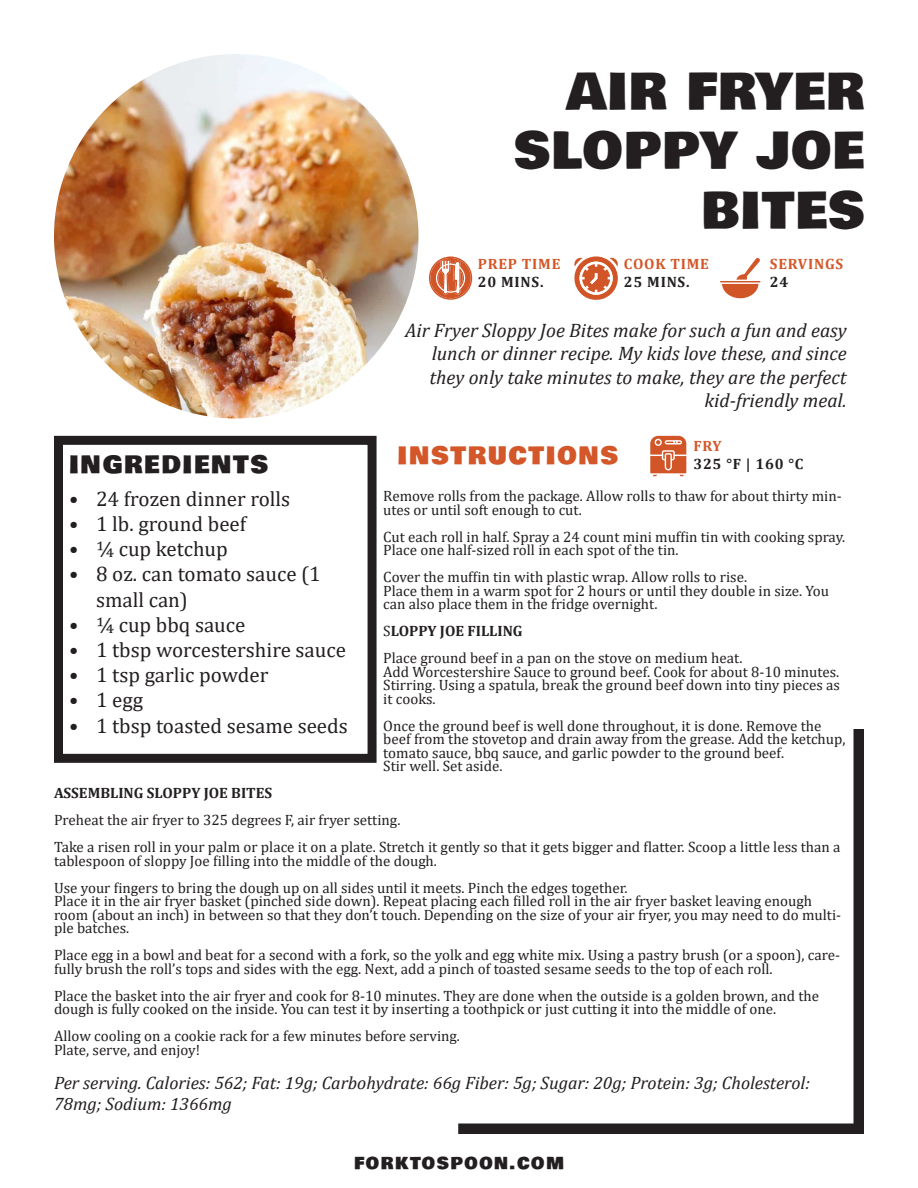
<style>
.page{position:relative;width:918px;height:1188px;background:#fff}
.page>*{position:absolute;margin:0;border:0;box-sizing:border-box;transform-origin:0 0}
.t1{font:49.5px "Bowlby One";letter-spacing:.025em;color:#231f20}
.t2{font:24px "Bowlby One";letter-spacing:.075em;color:#d35728}
.t3{font:24px "Bowlby One";letter-spacing:.075em;color:#231f20}
.t4{font:21px/25.2px "Cambria";color:#231f20}
.t5{font:italic 19.5px/23.4px "Cambria";color:#231f20;text-align:right}
.t6{font:italic 18px/21.6px "Cambria";color:#231f20}
.t7{font:16.5px "Bowlby One";letter-spacing:.1em;color:#231f20}
.t8{font:15px/13.5px "Cambria";color:#231f20}
.t9{font:700 15px "Cambria";color:#231f20}
.t10{font:700 15px "Cambria";letter-spacing:.05em;color:#d35728}
.s1{font-weight:400}
</style>
<div class="page">
<img style="left:54px;top:54px;width:364px;height:364px;border-radius:182px">
<svg style="left:429px;top:256px;width:43px;height:44px"></svg>
<div style="left:436px;top:264px;width:29px;height:29px;border:1px solid #fff;border-radius:50%"></div>
<svg style="left:574px;top:256px;width:44px;height:44px"></svg>
<svg style="left:720px;top:258px;width:40px;height:41px"></svg>
<svg style="left:54px;top:435px;width:323px;height:328px"></svg>
<svg style="left:650px;top:436px;width:36px;height:40px"></svg>
<div style="left:458px;top:1124px;width:405px;height:10px;background:#231f20"></div>
<div style="left:854px;top:729px;width:10px;height:405px;background:#231f20"></div>
<p class="t1" style="left:567px;top:54px;width:299px">AIR FRYER</p>
<p class="t1" style="left:514px;top:113px;width:352px">SLOPPY JOE</p>
<p class="t1" style="left:701px;top:173px;width:164px">BITES</p>
<p class="t10" style="left:478px;top:253px;width:84px">PREP TIME</p>
<p class="t9" style="left:478px;top:271px;width:67px">20 MINS.</p>
<p class="t10" style="left:624px;top:253px;width:86px">COOK TIME</p>
<p class="t9" style="left:624px;top:271px;width:67px">25 MINS.</p>
<p class="t10" style="left:770px;top:253px;width:75px">SERVINGS</p>
<p class="t9" style="left:770px;top:271px;width:20px">24</p>
<p class="t3" style="left:69px;top:446px;width:200px">INGREDIENTS</p>
<p class="t4" style="left:69px;top:486px;width:223px">• 24 frozen dinner rolls</p>
<p class="t4" style="left:69px;top:511px;width:179px">• 1 lb. ground beef</p>
<p class="t4" style="left:69px;top:536px;width:160px">• ¼ cup ketchup</p>
<p class="t4" style="left:96px;top:562px;width:226px;text-indent:-27px">• 8 oz. can tomato sauce (1 small can)</p>
<p class="t4" style="left:69px;top:612px;width:178px">• ¼ cup bbq sauce</p>
<p class="t4" style="left:69px;top:637px;width:278px">• 1 tbsp worcestershire sauce</p>
<p class="t4" style="left:69px;top:662px;width:201px">• 1 tsp garlic powder</p>
<p class="t4" style="left:69px;top:688px;width:76px">• 1 egg</p>
<p class="t4" style="left:69px;top:713px;width:280px">• 1 tbsp toasted sesame seeds</p>
<p class="t5" style="left:405px;top:318px;width:443px">Air Fryer Sloppy Joe Bites make for such a fun and easy lunch or dinner recipe. My kids love these, and since they only take minutes to make, they are the perfect kid-friendly meal.</p>
<p class="t2" style="left:398px;top:437px;width:222px">INSTRUCTIONS</p>
<p class="t10" style="left:693px;top:435px;width:30px">FRY</p>
<p class="t9" style="left:693px;top:453px;width:111px">325 °F | 160 °C</p>
<p class="t8" style="left:383px;top:489px;width:460px">Remove rolls from the package. Allow rolls to thaw for about thirty min&shy;utes or until soft enough to cut.</p>
<p class="t8" style="left:383px;top:530px;width:463px">Cut each roll in half. Spray a 24 count mini muffin tin with cooking spray.<br>Place one half-sized roll in each spot of the tin.</p>
<p class="t8" style="left:383px;top:570px;width:365px">Cover the muffin tin with plastic wrap. Allow rolls to rise.</p>
<p class="t8" style="left:383px;top:584px;width:447px">Place them in a warm spot for 2 hours or until they double in size. You can also place them in the fridge overnight.</p>
<p class="t9" style="left:383px;top:620px;width:141px"><span class="s1">S</span>LOPPY JOE FILLING</p>
<p class="t8" style="left:383px;top:651px;width:361px">Place ground beef in a pan on the stove on medium heat.</p>
<p class="t8" style="left:383px;top:665px;width:458px;text-align:justify">Add Worcestershire Sauce to ground beef. Cook for about 8-10 minutes.<br>Stirring. Using a spatula, break the ground beef down into tiny pieces as it cooks.</p>
<p class="t8" style="left:383px;top:719px;width:464px">Once the ground beef is well done throughout, it is done. Remove the beef from the stovetop and drain away from the grease. Add the ketchup, tomato sauce, bbq sauce, and garlic powder to the ground beef.</p>
<p class="t8" style="left:383px;top:759px;width:121px">Stir well. Set aside.</p>
<p class="t9" style="left:54px;top:782px;width:220px">ASSEMBLING SLOPPY JOE BITES</p>
<p class="t8" style="left:54px;top:813px;width:348px">Preheat the air fryer to 325 degrees F, air fryer setting.</p>
<p class="t8" style="left:54px;top:840px;width:788px">Take a risen roll in your palm or place it on a plate. Stretch it gently so that it gets bigger and flatter. Scoop a little less than a tablespoon of sloppy Joe filling into the middle of the dough.</p>
<p class="t8" style="left:54px;top:881px;width:575px">Use your fingers to bring the dough up on all sides until it meets. Pinch the edges together.</p>
<p class="t8" style="left:54px;top:894px;width:789px">Place it in the air fryer basket (pinched side down). Repeat placing each filled roll in the air fryer basket leaving enough room (about an inch) in between so that they don’t touch. Depending on the size of your air fryer, you may need to do multi&shy;ple batches.</p>
<p class="t8" style="left:54px;top:948px;width:788px">Place egg in a bowl and beat for a second with a fork, so the yolk and egg white mix. Using a pastry brush (or a spoon), care&shy;fully brush the roll’s tops and sides with the egg. Next, add a pinch of toasted sesame seeds to the top of each roll.</p>
<p class="t8" style="left:54px;top:989px;width:767px">Place the basket into the air fryer and cook for 8-10 minutes. They are done when the outside is a golden brown, and the dough is fully cooked on the inside. You can test it by inserting a toothpick or just cutting it into the middle of one.</p>
<p class="t8" style="left:54px;top:1029px;width:408px">Allow cooling on a cookie rack for a few minutes before serving.</p>
<p class="t8" style="left:54px;top:1043px;width:148px">Plate, serve, and enjoy!</p>
<p class="t6" style="left:54px;top:1071px;width:758px">Per serving. Calories: 562; Fat: 19g; Carbohydrate: 66g Fiber: 5g; Sugar: 20g; Protein: 3g; Cholesterol:<br>78mg; Sodium: 1366mg</p>
<p class="t7" style="left:354px;top:1150px;width:211px">FORKTOSPOON.COM</p>
</div>
